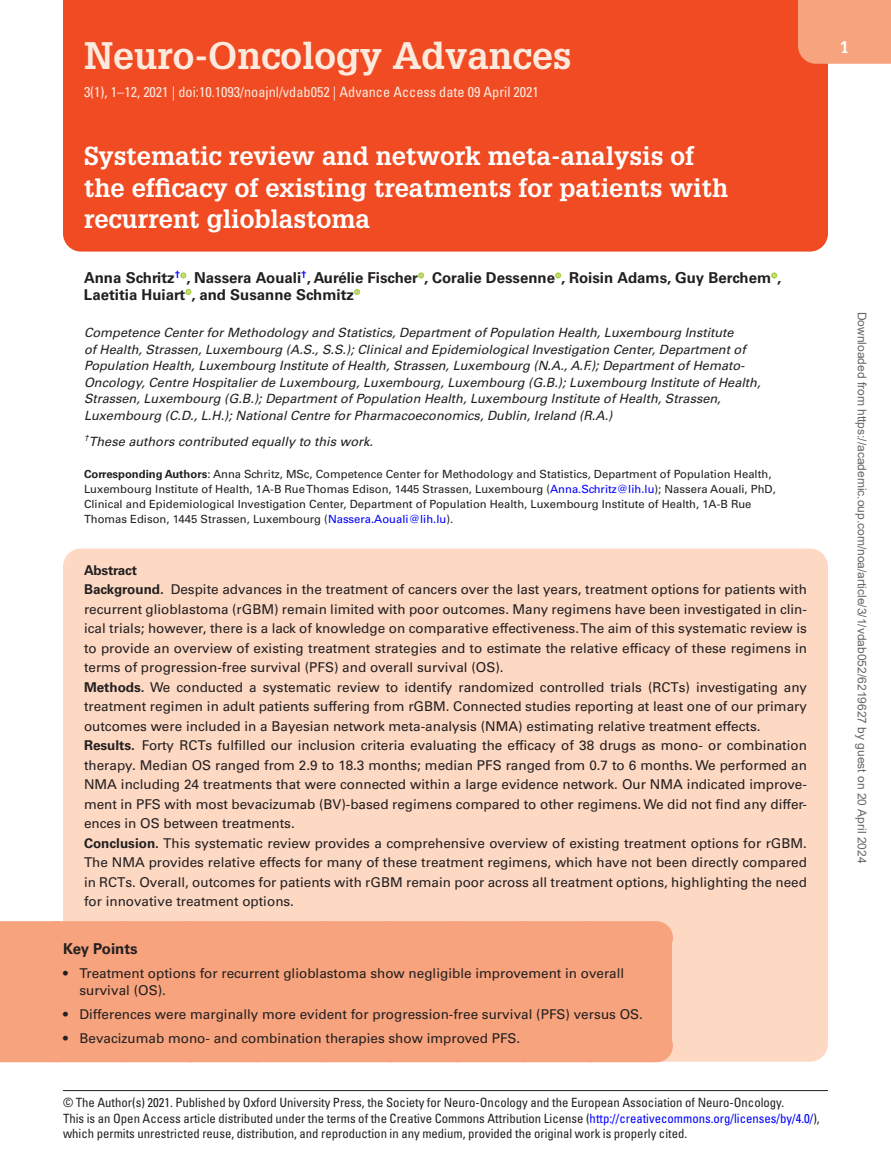
<style>
.page{position:relative;width:891px;height:1175px;background:#fff}
.page>*{position:absolute;margin:0;border:0;box-sizing:border-box;transform-origin:0 0}
.t1{font:700 37.5px "Glypha LT Std";color:#fdeade}
.t2{font:700 25.5px/31.5px "Glypha LT Std";color:#fff}
.t3{font:700 16.5px "Glypha LT Std";color:#fff}
.t4{font:700 15px/16.5px "Univers LT Std";color:#231f20}
.t5{font:condensed 14.25px "Univers LT Std";color:#fdeade}
.t6{font:13.5px/19.5px "Univers LT Std";color:#231f20}
.t7{font:italic 12.75px/16.5px "Univers LT Std";color:#231f20}
.t8{font:condensed 12.75px/15px "Univers LT Std";color:#231f20}
.t9{font:12px "Arial";color:#666}
.t10{font:11.25px/15px "Univers LT Std";color:#231f20}
.s1{font-weight:700}
.s2{color:#00f}
</style>
<div class="page">
<div style="left:63px;top:0;width:765px;height:166px;background:#f04b22"></div>
<div style="left:798px;top:0;width:93px;height:64px;background:#f7a37d"></div>
<hr style="left:63px;top:1090px;width:765px;height:1px;background:#231f20">
<div style="left:63px;top:548px;width:765px;height:513px;background:#fdd8c3;border-radius:18px"></div>
<div style="left:0;top:938px;width:672px;height:35px;background:#f7a37d"></div>
<div style="left:0;top:921px;width:656px;height:33px;background:#f7a37d"></div>
<svg style="left:58px;top:921px;width:564px;height:1px"></svg>
<hr style="left:656px;top:921px;width:1px;height:33px;background:#f7a37d">
<div style="left:0;top:955px;width:672px;height:57px;background:#f7a37d"></div>
<div style="left:0;top:995px;width:672px;height:41px;background:#f7a37d"></div>
<div style="left:0;top:1019px;width:672px;height:27px;background:#f7a37d"></div>
<div style="left:0;top:1029px;width:656px;height:33px;background:#f7a37d"></div>
<hr style="left:656px;top:1029px;width:1px;height:33px;background:#f7a37d">
<svg style="left:180px;top:272px;width:6px;height:6px"></svg>
<svg style="left:418px;top:272px;width:6px;height:6px"></svg>
<svg style="left:555px;top:272px;width:6px;height:6px"></svg>
<svg style="left:771px;top:272px;width:6px;height:6px"></svg>
<svg style="left:185px;top:289px;width:6px;height:6px"></svg>
<svg style="left:354px;top:289px;width:6px;height:6px"></svg>
<div style="left:63px;top:166px;width:765px;height:85px;background:#f04b22"></div>
<h1 class="t1" style="left:84px;top:32px;width:489px">Neuro-Oncology Advances</h1>
<p class="t5" style="left:84px;top:83px;width:456px">3(1), 1–12, 2021 | doi:10.1093/noajnl/vdab052 | Advance Access date 09 April 2021</p>
<h2 class="t2" style="left:84px;top:140px;width:646px">Systematic review and network meta-analysis of the efficacy of existing treatments for patients with recurrent glioblastoma</h2>
<p class="t4" style="left:84px;top:270px;width:699px">Anna Schritz<sup>†</sup> , Nassera Aouali<sup>†</sup>, Aurélie Fischer , Coralie Dessenne , Roisin Adams, Guy Berchem ,<br>Laetitia Huiart , and Susanne Schmitz</p>
<p class="t7" style="left:84px;top:325px;width:678px">Competence Center for Methodology and Statistics, Department of Population Health, Luxembourg Institute<br>of Health, Strassen, Luxembourg (A.S., S.S.); Clinical and Epidemiological Investigation Center, Department of Population Health, Luxembourg Institute of Health, Strassen, Luxembourg (N.A., A.F.); Department of Hemato-Oncology, Centre Hospitalier de Luxembourg, Luxembourg, Luxembourg (G.B.); Luxembourg Institute of Health, Strassen, Luxembourg (G.B.); Department of Population Health, Luxembourg Institute of Health, Strassen, Luxembourg (C.D., L.H.); National Centre for Pharmacoeconomics, Dublin, Ireland (R.A.)</p>
<p class="t7" style="left:84px;top:433px;width:291px"><sup>†</sup>These authors contributed equally to this work.</p>
<p class="t10" style="left:84px;top:466px;width:693px"><span class="s1">Corresponding Authors</span>: Anna Schritz, MSc, Competence Center for Methodology and Statistics, Department of Population Health, Luxembourg Institute of Health, 1A-B Rue Thomas Edison, 1445 Strassen, Luxembourg (<span class="s2">Anna.Schritz@lih.lu</span>); Nassera Aouali, PhD, Clinical and Epidemiological Investigation Center, Department of Population Health, Luxembourg Institute of Health, 1A-B Rue Thomas Edison, 1445 Strassen, Luxembourg (<span class="s2">Nassera.Aouali@lih.lu</span>).</p>
<p class="t6" style="left:84px;top:560px;width:725px"><span class="s1">Abstract<br>Background.</span> Despite advances in the treatment of cancers over the last years, treatment options for patients with recurrent glioblastoma (rGBM) remain limited with poor outcomes. Many regimens have been investigated in clin&shy;ical trials; however, there is a lack of knowledge on comparative effectiveness. The aim of this systematic review is to provide an overview of existing treatment strategies and to estimate the relative efficacy of these regimens in terms of progression-free survival (PFS) and overall survival (OS).<br><span class="s1">Methods.</span> We conducted a systematic review to identify randomized controlled trials (RCTs) investigating any treatment regimen in adult patients suffering from rGBM. Connected studies reporting at least one of our primary outcomes were included in a Bayesian network meta-analysis (NMA) estimating relative treatment effects.<br><span class="s1">Results.</span> Forty RCTs fulfilled our inclusion criteria evaluating the efficacy of 38 drugs as mono- or combination therapy. Median OS ranged from 2.9 to 18.3 months; median PFS ranged from 0.7 to 6 months. We performed an NMA including 24 treatments that were connected within a large evidence network. Our NMA indicated improve&shy;ment in PFS with most bevacizumab (BV)-based regimens compared to other regimens. We did not find any differ&shy;ences in OS between treatments.<br><span class="s1">Conclusion.</span> This systematic review provides a comprehensive overview of existing treatment options for rGBM.<br>The NMA provides relative effects for many of these treatment regimens, which have not been directly compared in RCTs. Overall, outcomes for patients with rGBM remain poor across all treatment options, highlighting the need for innovative treatment options.</p>
<p class="t4" style="left:63px;top:940px;width:76px">Key Points</p>
<p class="t6" style="left:79px;top:965px;width:546px;line-height:16.5px;text-indent:-16px">• Treatment options for recurrent glioblastoma show negligible improvement in overall survival (OS).</p>
<p class="t6" style="left:63px;top:1004px;width:582px">• Differences were marginally more evident for progression-free survival (PFS) versus OS.</p>
<p class="t6" style="left:63px;top:1028px;width:459px">• Bevacizumab mono- and combination therapies show improved PFS.</p>
<p class="t8" style="left:63px;top:1095px;width:723px">© The Author(s) 2021. Published by Oxford University Press, the Society for Neuro-Oncology and the European Association of Neuro-Oncology.</p>
<p class="t8" style="left:63px;top:1110px;width:758px">This is an Open Access article distributed under the terms of the Creative Commons Attribution License (<span class="s2">http://creativecommons.org/licenses/by/4.0/</span>), which permits unrestricted reuse, distribution, and reproduction in any medium, provided the original work is properly cited.</p>
<p class="t3" style="left:840px;top:37px;width:11px">1</p>
<p class="t9" style="left:866px;top:312px;width:553px;rotate:90deg">Downloaded from https://academic.oup.com/noa/article/3/1/vdab052/6219627 by guest on 20 April 2024</p>
</div>
